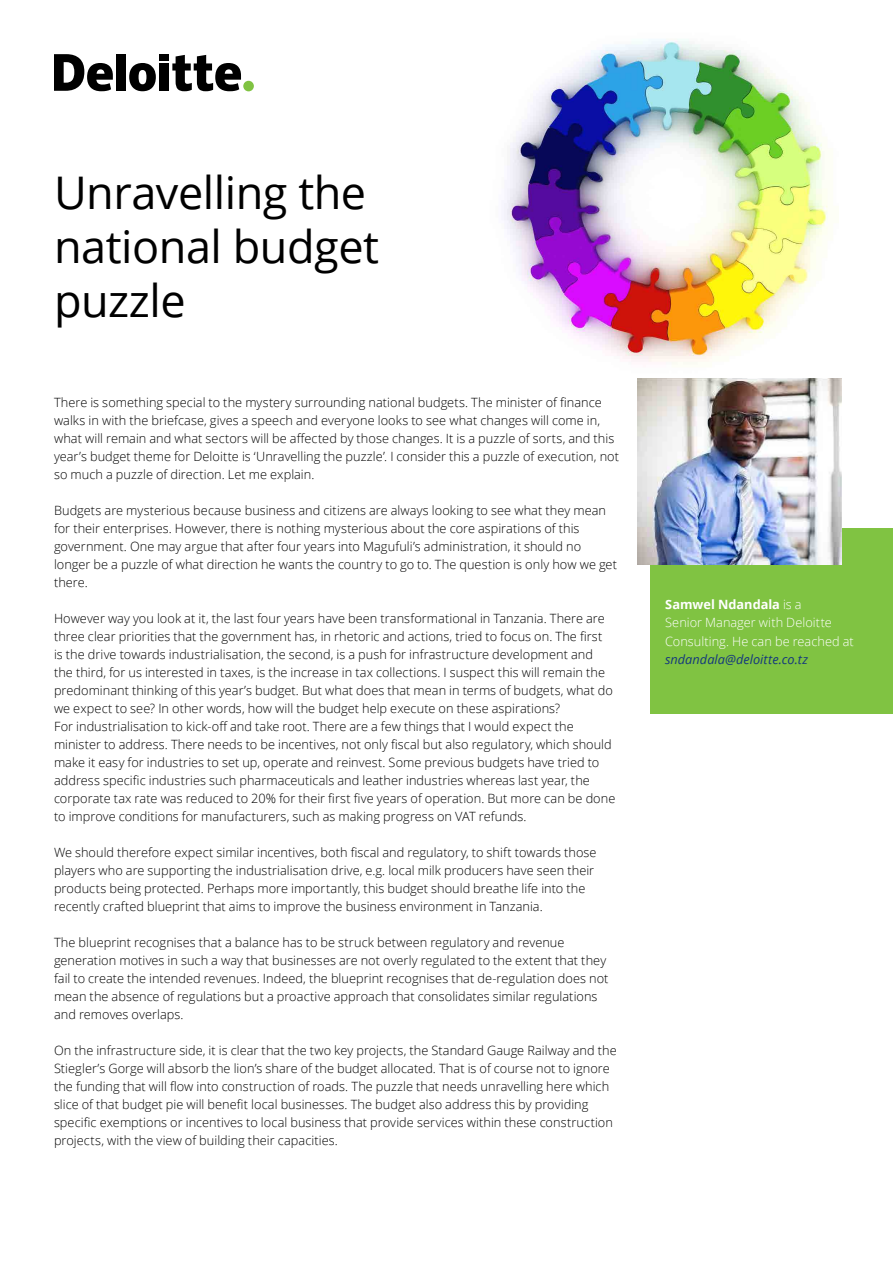
<style>
.page{position:relative;width:893px;height:1263px;background:#fff}
.page>*{position:absolute;margin:0;border:0;box-sizing:border-box;transform-origin:0 0}
.t1{font:45px/54px "Open Sans";letter-spacing:-.01em;color:#000}
.t2{font:300 12.75px/18px "Open Sans";letter-spacing:.005em;color:#000}
.t3{font:300 12.75px/18px "Open Sans";letter-spacing:.005em;color:#fff}
.t4{font:italic 12.75px "Open Sans";color:#14377d}
.s1{font-weight:700}
</style>
<div class="page">
<div style="left:651px;top:529px;width:242px;height:185px;background:#80c342"></div>
<img style="left:504px;top:39px;width:324px;height:326px">
<div style="left:243px;top:81px;width:11px;height:10px;background:#80c342;border-radius:50%"></div>
<div style="left:116px;top:54px;width:10px;height:37px;background:#000"></div>
<svg style="left:129px;top:63px;width:27px;height:28px"></svg>
<div style="left:159px;top:63px;width:10px;height:28px;background:#000"></div>
<div style="left:159px;top:54px;width:10px;height:6px;background:#000"></div>
<svg style="left:172px;top:55px;width:69px;height:36px"></svg>
<svg style="left:54px;top:54px;width:59px;height:37px"></svg>
<img style="left:637px;top:378px;width:205px;height:186px">
<h1 class="t1" style="left:54px;top:164px;width:327px">Unravelling the national budget puzzle</h1>
<p class="t2" style="left:54px;top:393px;width:567px">There is something special to the mystery surrounding national budgets. The minister of finance walks in with the briefcase, gives a speech and everyone looks to see what changes will come in, what will remain and what sectors will be affected by those changes. It is a puzzle of sorts, and this year’s budget theme for Deloitte is ‘Unravelling the puzzle’. I consider this a puzzle of execution, not so much a puzzle of direction. Let me explain.</p>
<p class="t2" style="left:54px;top:501px;width:564px">Budgets are mysterious because business and citizens are always looking to see what they mean for their enterprises. However, there is nothing mysterious about the core aspirations of this government. One may argue that after four years into Magufuli’s administration, it should no longer be a puzzle of what direction he wants the country to go to. The question is only how we get there.</p>
<p class="t2" style="left:54px;top:609px;width:563px">However way you look at it, the last four years have been transformational in Tanzania. There are three clear priorities that the government has, in rhetoric and actions, tried to focus on. The first<br>is the drive towards industrialisation, the second, is a push for infrastructure development and<br>the third, for us interested in taxes, is the increase in tax collections. I suspect this will remain the predominant thinking of this year’s budget. But what does that mean in terms of budgets, what do we expect to see? In other words, how will the budget help execute on these aspirations?<br>For industrialisation to kick-off and take root. There are a few things that I would expect the minister to address. There needs to be incentives, not only fiscal but also regulatory, which should make it easy for industries to set up, operate and reinvest. Some previous budgets have tried to address specific industries such pharmaceuticals and leather industries whereas last year, the corporate tax rate was reduced to 20% for their first five years of operation. But more can be done to improve conditions for manufacturers, such as making progress on VAT refunds.</p>
<p class="t2" style="left:54px;top:843px;width:544px">We should therefore expect similar incentives, both fiscal and regulatory, to shift towards those players who are supporting the industrialisation drive, e.g. local milk producers have seen their products being protected. Perhaps more importantly, this budget should breathe life into the recently crafted blueprint that aims to improve the business environment in Tanzania.</p>
<p class="t2" style="left:54px;top:933px;width:556px">The blueprint recognises that a balance has to be struck between regulatory and revenue generation motives in such a way that businesses are not overly regulated to the extent that they fail to create the intended revenues. Indeed, the blueprint recognises that de-regulation does not mean the absence of regulations but a proactive approach that consolidates similar regulations and removes overlaps.</p>
<p class="t2" style="left:54px;top:1041px;width:564px">On the infrastructure side, it is clear that the two key projects, the Standard Gauge Railway and the Stiegler’s Gorge will absorb the lion’s share of the budget allocated. That is of course not to ignore the funding that will flow into construction of roads. The puzzle that needs unravelling here which slice of that budget pie will benefit local businesses. The budget also address this by providing specific exemptions or incentives to local business that provide services within these construction projects, with the view of building their capacities.</p>
<p class="t3" style="left:665px;top:595px;width:190px"><span class="s1">Samwel Ndandala</span> is a<br>Senior Manager with Deloitte<br>Consulting. He can be reached at</p>
<p class="t4" style="left:665px;top:650px;width:144px">sndandala@deloitte.co.tz</p>
</div>
